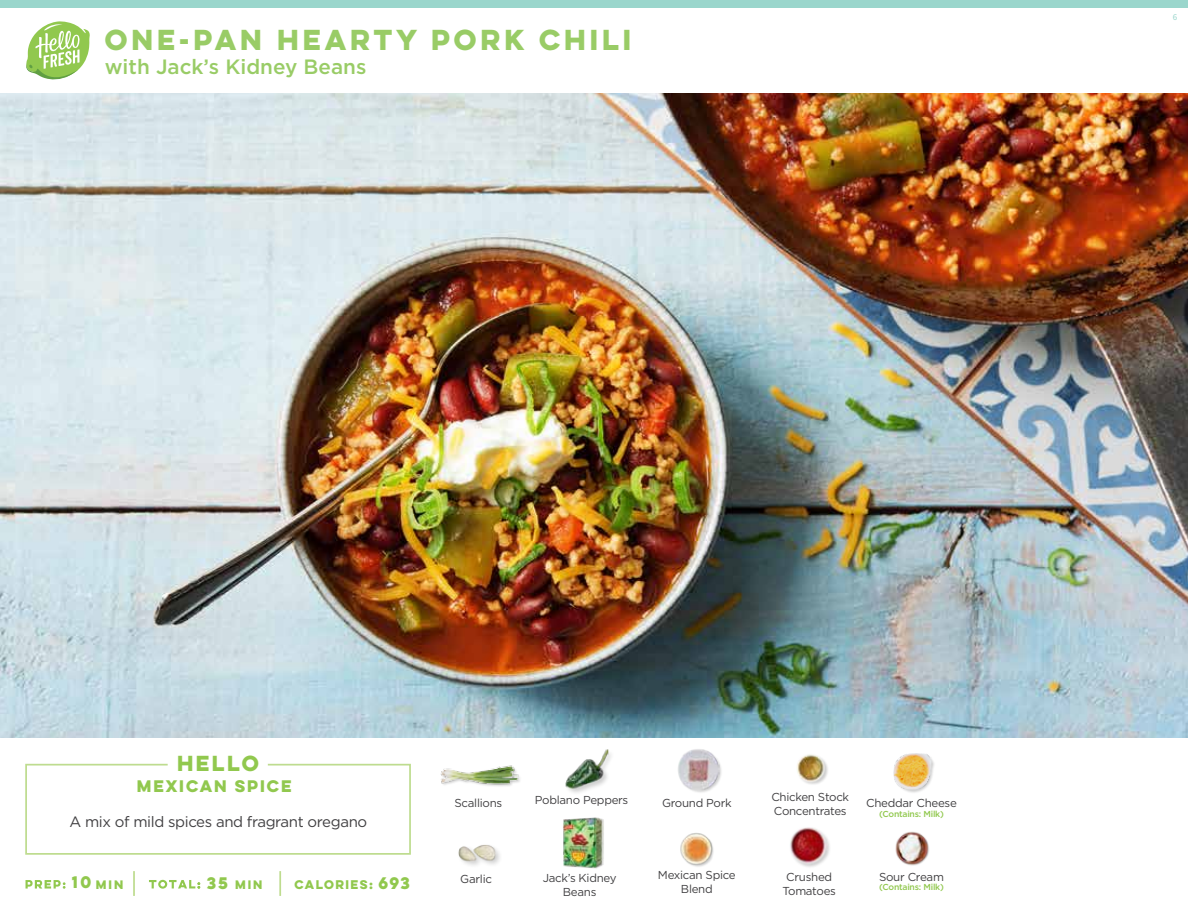
<style>
.page{position:relative;width:1188px;height:918px;background:#fff}
.page>*{position:absolute;margin:0;border:0;box-sizing:border-box;transform-origin:0 0}
.t1{font:700 25.8px "Lulo Clean One";letter-spacing:-.075em;color:#9c6}
.t2{font:500 20.7px "Gotham";color:#9c6}
.t3{font:700 19.5px "Lulo Clean One";letter-spacing:-.1em;color:#91c84e}
.t4{font:15px "Gotham";letter-spacing:-.025em;color:#414042}
.t5{font:700 15px "Lulo Clean One";letter-spacing:-.1em;color:#91c84e}
.t6{font:11.55px/14.4px "Gotham";letter-spacing:-.025em;color:#414042;text-align:center}
.t7{font:700 11.25px "Lulo Clean One";letter-spacing:-.1em;color:#91c84e}
.t8{font:700 10.95px "Lulo Clean One";letter-spacing:-.05em;color:#91c84e}
.t9{font:9px "Source Sans Pro";color:#9ad6cc}
.t10{font:500 8.7px "Gotham";letter-spacing:-.025em;color:#91c84e}
</style>
<div class="page">
<div style="left:0;top:0;width:1188px;height:8px;background:#9ad6cc"></div>
<img style="left:0;top:93px;width:1188px;height:645px">
<svg style="left:25px;top:763px;width:386px;height:92px"></svg>
<div style="left:565px;top:749px;width:50px;height:47px;background:#000;opacity:.2"></div>
<img style="left:565px;top:749px;width:43px;height:43px">
<img style="left:458px;top:844px;width:42px;height:22px">
<div style="left:790px;top:827px;width:42px;height:42px;background:#000;opacity:.2"></div>
<img style="left:790px;top:827px;width:38px;height:38px">
<img style="left:895px;top:831px;width:34px;height:35px">
<img style="left:440px;top:765px;width:80px;height:21px">
<img style="left:563px;top:817px;width:41px;height:52px">
<div style="left:678px;top:749px;width:45px;height:45px;background:#000;opacity:.2"></div>
<img style="left:678px;top:749px;width:42px;height:45px">
<img style="left:680px;top:833px;width:34px;height:34px">
<div style="left:893px;top:753px;width:42px;height:41px;background:#000;opacity:.2"></div>
<img style="left:894px;top:753px;width:38px;height:37px">
<img style="left:797px;top:754px;width:31px;height:30px">
<hr style="left:133px;top:871px;width:2px;height:25px;background:#bedc8f">
<hr style="left:279px;top:871px;width:2px;height:25px;background:#bedc8f">
<svg style="left:26px;top:21px;width:64px;height:59px"></svg>
<svg style="left:26px;top:880px;width:40px;height:9px"></svg>
<svg style="left:149px;top:880px;width:51px;height:9px"></svg>
<h1 class="t1" style="left:105px;top:20px;width:534px">ONE-PAN HEARTY PORK CHILI</h1>
<h2 class="t2" style="left:105px;top:53px;width:263px">with Jack’s Kidney Beans</h2>
<p class="t9" style="left:1173px;top:11px;width:6px">6</p>
<h3 class="t3" style="left:177px;top:748px;width:88px">HELLO</h3>
<p class="t5" style="left:137px;top:775px;width:160px">MEXICAN SPICE</p>
<p class="t4" style="left:69px;top:812px;width:299px">A mix of mild spices and fragrant oregano</p>
<p class="t6" style="left:455px;top:795px;width:49px">Scallions</p>
<p class="t6" style="left:535px;top:793px;width:95px">Poblano Peppers</p>
<p class="t6" style="left:662px;top:795px;width:71px">Ground Pork</p>
<p class="t6" style="left:771px;top:789px;width:79px;text-align:left">Chicken Stock<br>Concentrates</p>
<p class="t6" style="left:866px;top:795px;width:92px">Cheddar Cheese</p>
<p class="t10" style="left:879px;top:808px;width:66px">(Contains: Milk)</p>
<p class="t5" style="left:72px;top:871px;width:24px">10</p>
<p class="t5" style="left:207px;top:871px;width:26px">35</p>
<p class="t5" style="left:379px;top:871px;width:36px">693</p>
<p class="t8" style="left:96px;top:876px;width:31px">MIN</p>
<p class="t8" style="left:235px;top:876px;width:31px">MIN</p>
<p class="t7" style="left:295px;top:876px;width:83px">CALORIES:</p>
<p class="t6" style="left:460px;top:871px;width:33px">Garlic</p>
<p class="t6" style="left:658px;top:867px;width:79px">Mexican Spice<br>Blend</p>
<p class="t6" style="left:543px;top:870px;width:75px">Jack’s Kidney<br>Beans</p>
<p class="t6" style="left:783px;top:869px;width:55px">Crushed<br>Tomatoes</p>
<p class="t6" style="left:879px;top:869px;width:66px">Sour Cream</p>
<p class="t10" style="left:879px;top:881px;width:66px">(Contains: Milk)</p>
</div>
